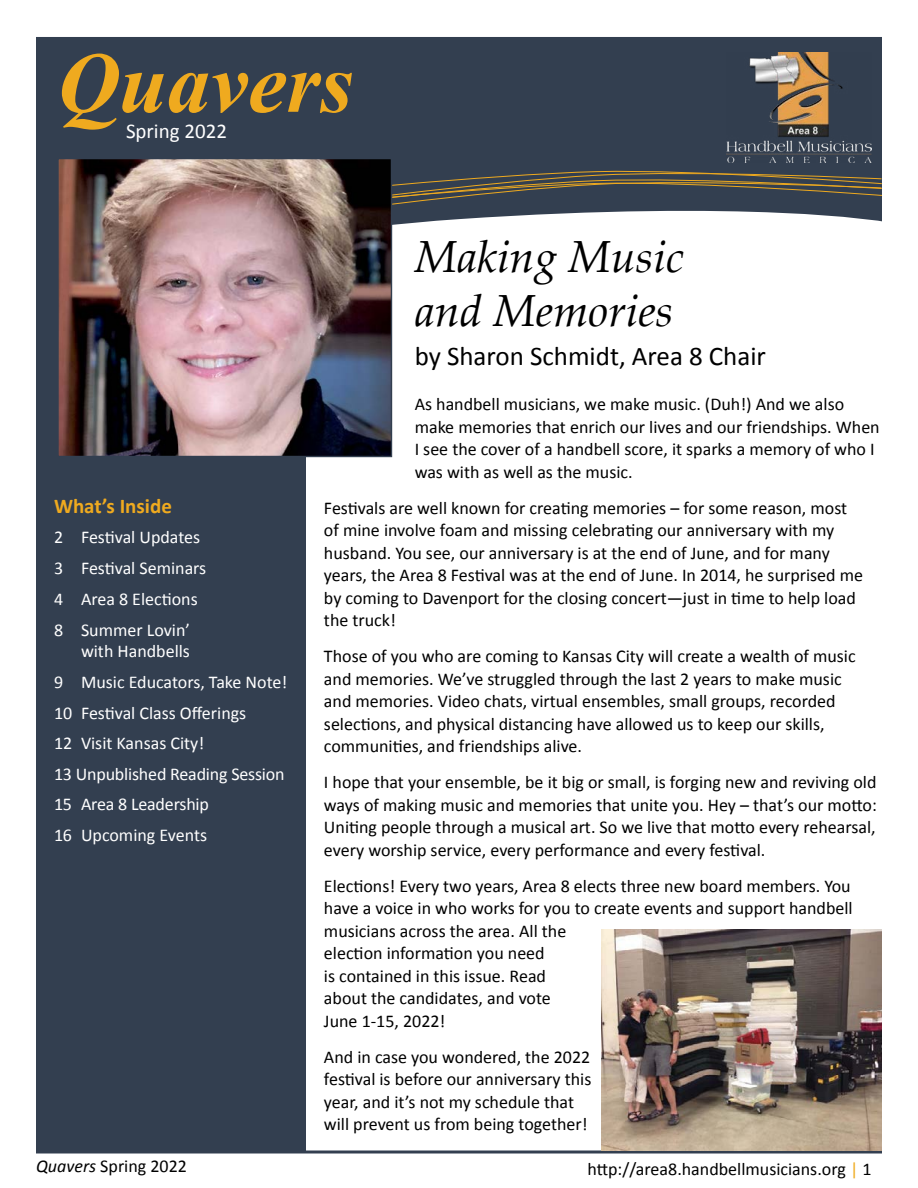
<style>
.page{position:relative;width:918px;height:1188px;background:#fff}
.page>*{position:absolute;margin:0;border:0;box-sizing:border-box;transform-origin:0 0}
.t1{font:italic 700 85.95px "Times New Roman";color:#efaa1f}
.t2{font:italic 45px/54px "Palatino Linotype";color:#000}
.t3{font:27px "Calibri";color:#000}
.t4{font:700 21px "Calibri";color:#efaa1f}
.t5{font:21px "Calibri";color:#fff}
.t6{font:18px/22.5px "Calibri";color:#000}
.t7{font:18px/30.6px "Calibri";color:#fff}
.s1{font-style:italic}
.s2{color:#efaa1f}
</style>
<div class="page">
<svg style="left:36px;top:1150px;width:846px;height:4px;background:#5f6976"></svg>
<svg style="left:36px;top:37px;width:846px;height:259px;fill:#333f50"></svg>
<div style="left:36px;top:48px;width:270px;height:1104px;background:#333f50"></div>
<img style="left:726px;top:53px;width:145px;height:109px">
<svg style="left:392px;top:168px;width:490px;height:51px;background:#56595a"></svg>
<img style="left:59px;top:160px;width:331px;height:295px">
<div style="left:57px;top:158px;width:335px;height:299px;border:1px solid #333f50"></div>
<img style="left:601px;top:930px;width:281px;height:221px">
<h1 class="t1" style="left:57px;top:23px;width:298px">Quavers</h1>
<p class="t5" style="left:126px;top:117px;width:103px">Spring 2022</p>
<p class="t4" style="left:54px;top:492px;width:119px">What’s Inside</p>
<p class="t7" style="left:54px;top:522px;width:154px">2 Festival Updates<br>3 Festival Seminars<br>4 Area 8 Elections<br>8 Summer Lovin’</p>
<p class="t7" style="left:54px;top:636px;width:235px;text-indent:27px">with Handbells<br>9 Music Educators, Take Note!<br>10 Festival Class Offerings<br>12 Visit Kansas City!<br>13 Unpublished Reading Session<br>15 Area 8 Leadership<br>16 Upcoming Events</p>
<h2 class="t2" style="left:415px;top:228px;width:271px">Making Music and Memories</h2>
<h3 class="t3" style="left:415px;top:339px;width:353px">by Sharon Schmidt, Area 8 Chair</h3>
<p class="t6" style="left:415px;top:393px;width:467px">As handbell musicians, we make music. (Duh!) And we also make memories that enrich our lives and our friendships. When I see the cover of a handbell score, it sparks a memory of who I was with as well as the music.</p>
<p class="t6" style="left:324px;top:497px;width:541px">Festivals are well known for creating memories – for some reason, most of mine involve foam and missing celebrating our anniversary with my husband. You see, our anniversary is at the end of June, and for many years, the Area 8 Festival was at the end of June. In 2014, he surprised me by coming to Davenport for the closing concert—just in time to help load the truck!</p>
<p class="t6" style="left:324px;top:645px;width:533px">Those of you who are coming to Kansas City will create a wealth of music and memories. We’ve struggled through the last 2 years to make music and memories. Video chats, virtual ensembles, small groups, recorded selections, and physical distancing have allowed us to keep our skills, communities, and friendships alive.</p>
<p class="t6" style="left:324px;top:771px;width:554px;text-align:justify">I hope that your ensemble, be it big or small, is forging new and reviving old ways of making music and memories that unite you. Hey – that’s our motto:<br>Uniting people through a musical art. So we live that motto every rehearsal, every worship service, every performance and every festival.</p>
<p class="t6" style="left:324px;top:875px;width:530px">Elections! Every two years, Area 8 elects three new board members. You have a voice in who works for you to create events and support handbell musicians across the area. All the<br>election information you need<br>is contained in this issue. Read<br>about the candidates, and vote<br>June 1-15, 2022!</p>
<p class="t6" style="left:324px;top:1046px;width:269px">And in case you wondered, the 2022 festival is before our anniversary this year, and it’s not my schedule that will prevent us from being together!</p>
<p class="t6" style="left:36px;top:1154px;width:152px"><span class="s1">Quavers</span> Spring 2022</p>
<p class="t6" style="left:587px;top:1158px;width:286px">http://area8.handbellmusicians.org <span class="s2">|</span> 1</p>
</div>
